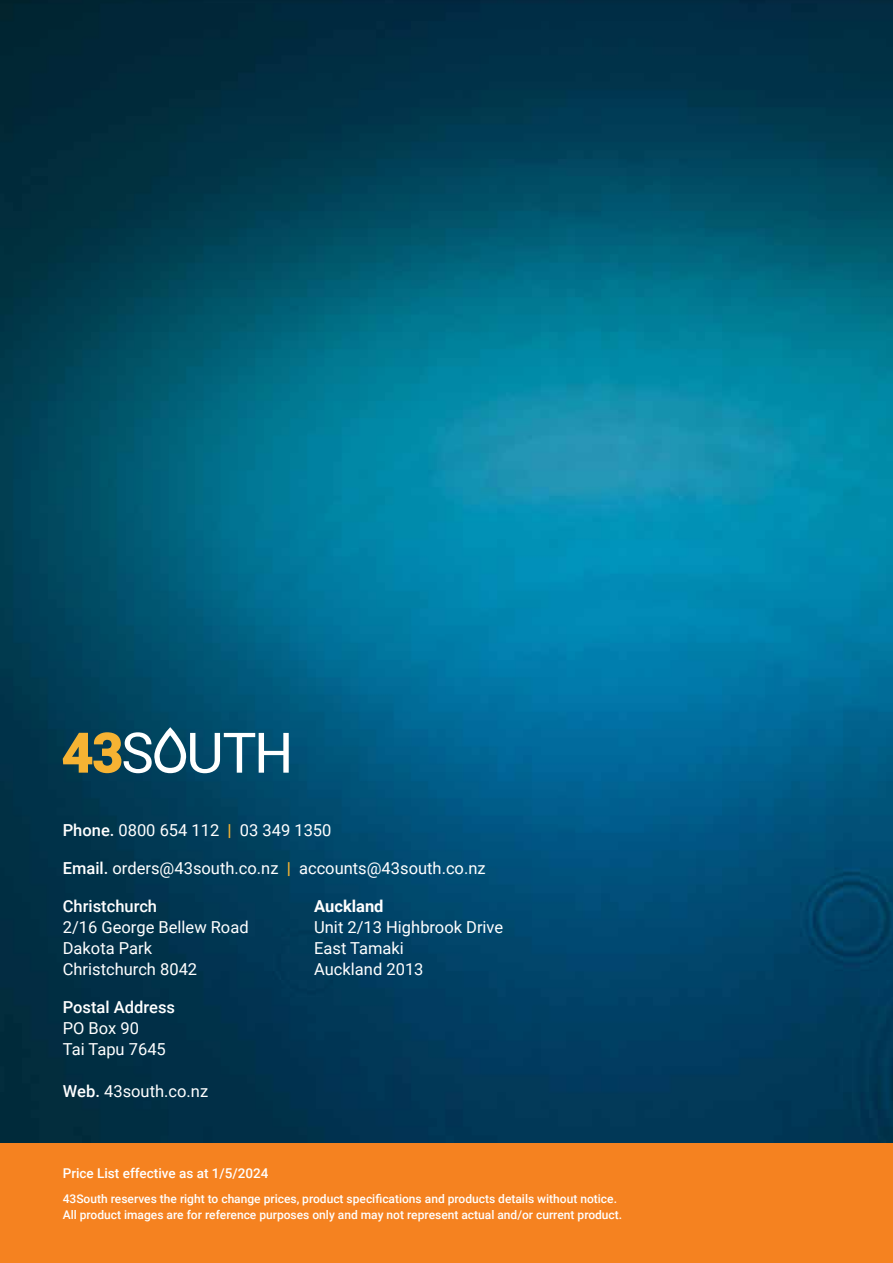
<style>
.page{position:relative;width:893px;height:1263px;background:#fff}
.page>*{position:absolute;margin:0;border:0;box-sizing:border-box;transform-origin:0 0}
.t1{font:16.5px/21px "Roboto";color:#fff}
.t2{font:500 16.5px "Roboto";color:#fff}
.t3{font:700 16.5px "Roboto";color:#fff}
.t4{font:500 13.5px "Roboto";color:#fff}
.t5{font:500 12px/16.5px "Roboto";color:#fff}
.s1{font-weight:500}
.s2{font-weight:700;color:#f4b333}
</style>
<div class="page">
<img style="left:0;top:0;width:893px;height:1144px">
<div style="left:0;top:1144px;width:893px;height:119px;background:#f58220"></div>
<svg style="left:63px;top:727px;width:226px;height:46px"></svg>
<p class="t1" style="left:63px;top:819px;width:270px"><span class="s1">Phone.</span> 0800 654 112 <span class="s2">|</span> 03 349 1350</p>
<p class="t1" style="left:63px;top:857px;width:424px"><span class="s1">Email.</span> orders@43south.co.nz <span class="s2">|</span> accounts@43south.co.nz</p>
<p class="t2" style="left:63px;top:895px;width:96px">Christchurch</p>
<p class="t1" style="left:63px;top:916px;width:187px">2/16 George Bellew Road<br>Dakota Park<br>Christchurch 8042</p>
<p class="t2" style="left:63px;top:996px;width:114px">Postal Address</p>
<p class="t1" style="left:63px;top:1017px;width:105px">PO Box 90<br>Tai Tapu 7645</p>
<p class="t1" style="left:63px;top:1080px;width:147px"><span class="s1">Web.</span> 43south.co.nz</p>
<p class="t3" style="left:314px;top:895px;width:71px">Auckland</p>
<p class="t1" style="left:314px;top:916px;width:191px">Unit 2/13 Highbrook Drive<br>East Tamaki<br>Auckland 2013</p>
<p class="t4" style="left:63px;top:1163px;width:207px">Price List effective as at 1/5/2024</p>
<p class="t5" style="left:63px;top:1190px;width:561px">43South reserves the right to change prices, product specifications and products details without notice.<br>All product images are for reference purposes only and may not represent actual and/or current product.</p>
</div>
